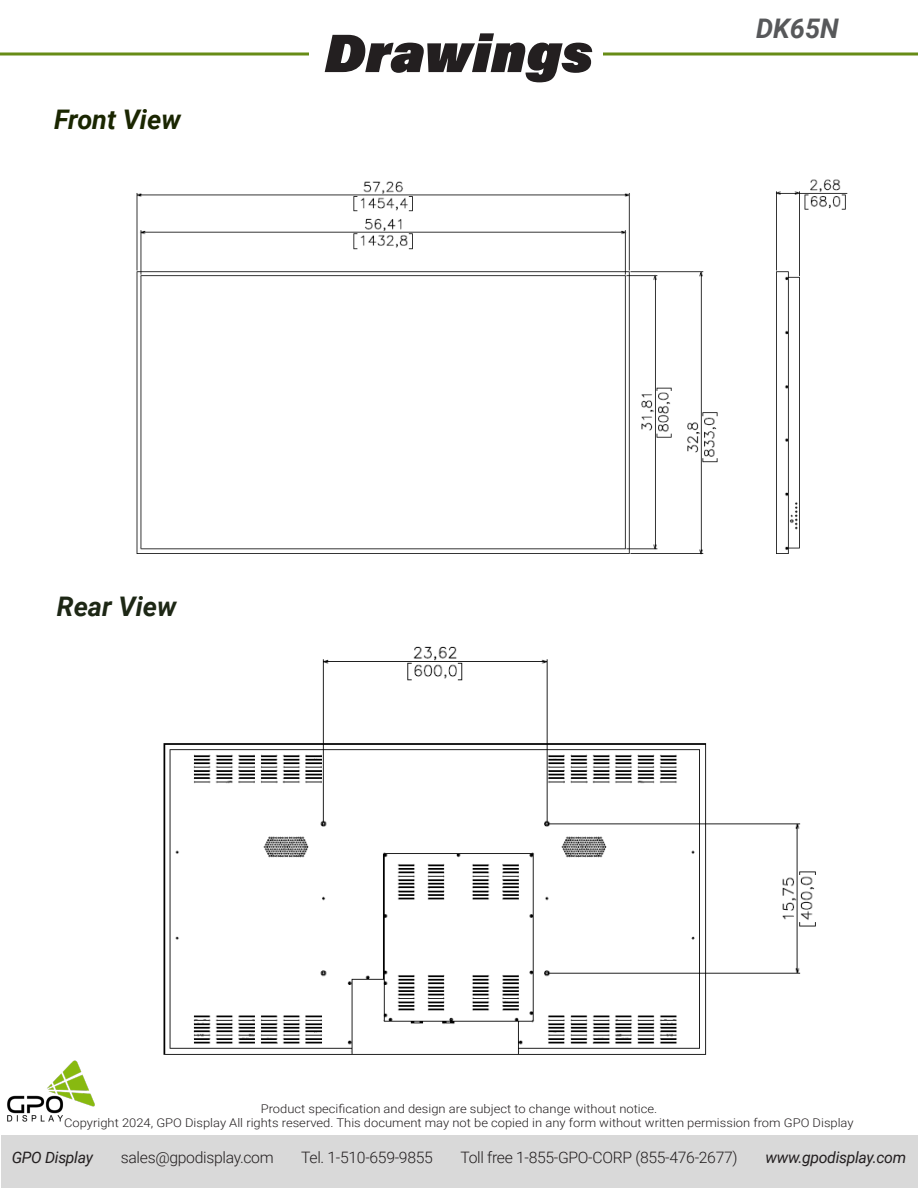
<style>
.page{position:relative;width:918px;height:1188px;background:#fff}
.page>*{position:absolute;margin:0;border:0;box-sizing:border-box;transform-origin:0 0}
.Cutsheet_2nd_Title{font:italic 900 54px "Acumin Pro";color:#231f20}
.Grey_Text{font:italic 700 27px "Roboto";color:#1a2601}
.Grey_Text-2{font:italic 700 27px "Roboto";color:#1d2715}
.Grey_Text-3{font:italic 700 27px "Roboto";color:#57585a}
.t1{font:300 15.75px "Roboto";letter-spacing:-.02em;color:#231f20}
.t2{font:italic 15.75px "Roboto";letter-spacing:-.02em;color:#231f20}
.t3{font:300 12px "Roboto";color:#231f20;scale:1.08 1}
</style>
<div class="page">
<div style="left:2px;top:1136px;width:916px;height:52px;background:#d9d9d9"></div>
<hr style="left:0;top:52px;width:918px;height:3px;background:#678c16">
<div style="left:309px;top:1px;width:294px;height:75px;background:#fff"></div>
<img style="left:7px;top:1061px;width:88px;height:60px">
<img style="left:163px;top:646px;width:653px;height:409px">
<img style="left:136px;top:179px;width:712px;height:376px">
<p class="Grey_Text" style="left:54px;top:101px;width:128px">Front View</p>
<p class="Cutsheet_2nd_Title" style="left:325px;top:14px;width:270px">Drawings</p>
<p class="Grey_Text-3" style="left:756px;top:9px;width:84px">DK65N</p>
<p class="Grey_Text-2" style="left:57px;top:588px;width:121px">Rear View</p>
<p class="t3" style="left:261px;top:1100px;width:369px">Product specification and design are subject to change without notice.</p>
<p class="t3" style="left:64px;top:1114px;width:732px">Copyright 2024, GPO Display All rights reserved. This document may not be copied in any form without written permission from GPO Display</p>
<h3 class="t2" style="left:12px;top:1147px;width:83px">GPO Display</h3>
<h3 class="t1" style="left:121px;top:1147px;width:154px">sales@gpodisplay.com</h3>
<h3 class="t1" style="left:301px;top:1147px;width:133px">Tel. 1-510-659-9855</h3>
<h3 class="t1" style="left:460px;top:1147px;width:279px">Toll free 1-855-GPO-CORP (855-476-2677)</h3>
<h3 class="t2" style="left:766px;top:1147px;width:142px">www.gpodisplay.com</h3>
</div>
